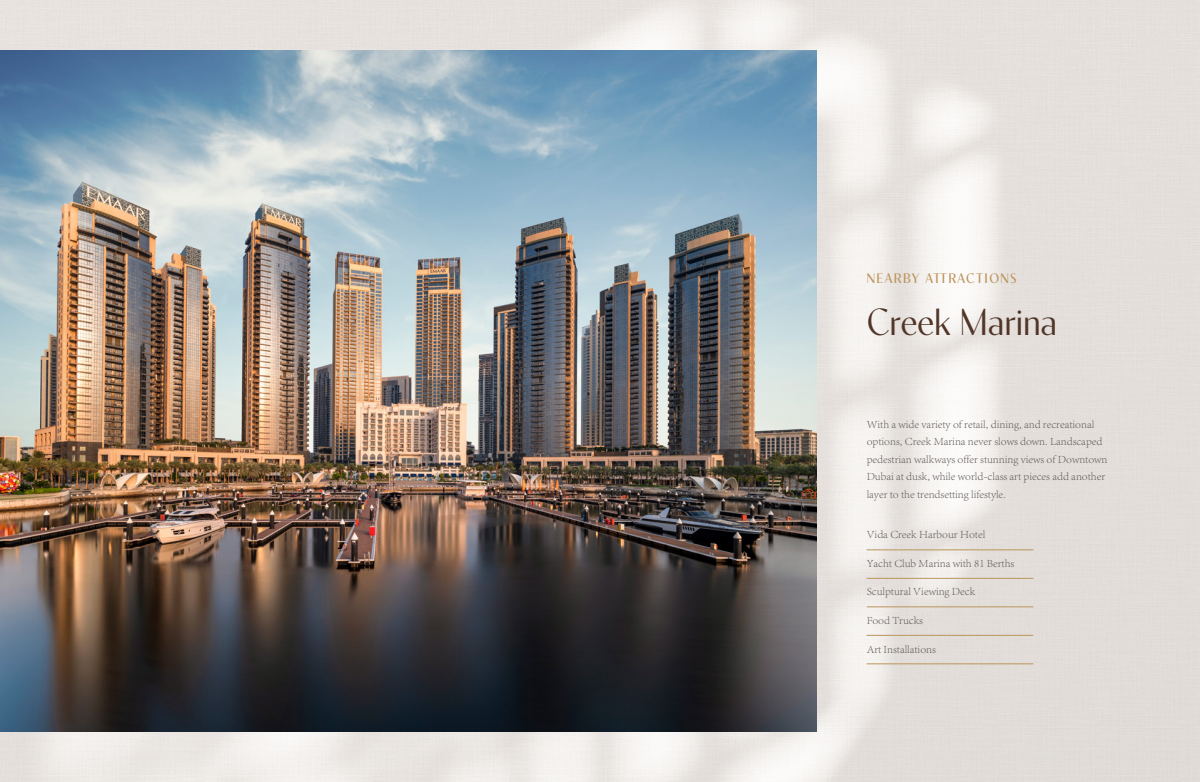
<style>
.page{position:relative;width:1200px;height:782px;background:#fff}
.page>*{position:absolute;margin:0;border:0;box-sizing:border-box;transform-origin:0 0}
.t1{font:500 37.5px "Contralto";color:#513628}
.t2{font:13.75px "Contralto Small";letter-spacing:.1em;color:#bd945c}
.t3{font:300 11.25px/17.5px "Adobe Song Std";color:#5f5a59}
</style>
<div class="page">
<img style="left:0;top:0;width:1200px;height:781px">
<img style="left:0;top:50px;width:817px;height:681px">
<hr style="left:867px;top:549px;width:166px;height:1px;background:#bb945b">
<hr style="left:867px;top:578px;width:166px;height:1px;background:#bb945b">
<hr style="left:867px;top:606px;width:166px;height:1px;background:#bb945b">
<hr style="left:867px;top:635px;width:166px;height:1px;background:#bb945b">
<hr style="left:867px;top:663px;width:166px;height:1px;background:#bb945b">
<p class="t2" style="left:867px;top:268px;width:152px">NEARBY ATTRACTIONS</p>
<h1 class="t1" style="left:867px;top:294px;width:192px">Creek Marina</h1>
<p class="t3" style="left:867px;top:415px;width:242px">With a wide variety of retail, dining, and recreational options, Creek Marina never slows down. Landscaped pedestrian walkways offer stunning views of Downtown Dubai at dusk, while world-class art pieces add another layer to the trendsetting lifestyle.</p>
<p class="t3" style="left:867px;top:525px;width:120px">Vida Creek Harbour Hotel</p>
<p class="t3" style="left:867px;top:554px;width:149px">Yacht Club Marina with 81 Berths</p>
<p class="t3" style="left:867px;top:582px;width:110px">Sculptural Viewing Deck</p>
<p class="t3" style="left:867px;top:611px;width:58px">Food Trucks</p>
<p class="t3" style="left:867px;top:640px;width:71px">Art Installations</p>
</div>
